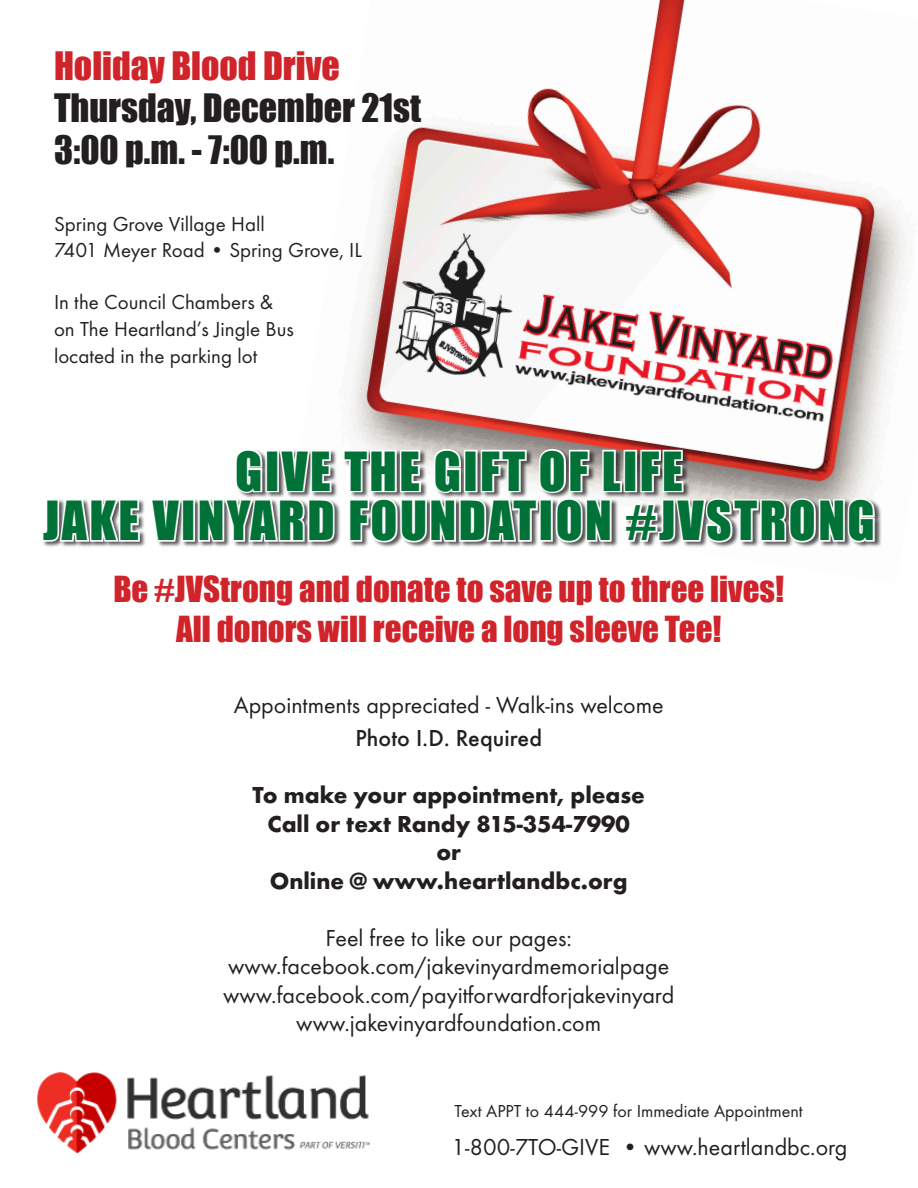
<style>
.page{position:relative;width:918px;height:1188px;background:#fff}
.page>*{position:absolute;margin:0;border:0;box-sizing:border-box;transform-origin:0 0}
.t1{font:49.5px "Impact";letter-spacing:.05em;color:#007137}
.t2{font:36px/42px "Impact";color:#231f20}
.t3{font:36px "Impact";color:#d1232a}
.t4{font:33px "Impact";color:#d1232a}
.t5{font:24px "Futura T";color:#231f20}
.t6{font:700 24px "Futura T";color:#231f20}
.t7{font:500 24px "Futura T";color:#231f20}
.t8{font:21px/27px "Futura T";color:#231f20}
.t9{font:18px "Futura T";color:#231f20}
</style>
<div class="page">
<img style="left:349px;top:0;width:558px;height:447px">
<img style="left:37px;top:1072px;width:333px;height:81px">
<div style="left:42px;top:449px;width:840px;height:100px;background:#231f20;opacity:.75"></div>
<svg style="left:42px;top:479px;width:100px;height:64px"></svg>
<svg style="left:149px;top:497px;width:34px;height:52px"></svg>
<div style="left:182px;top:499px;width:13px;height:43px;border:3px solid #fff"></div>
<svg style="left:197px;top:447px;width:679px;height:102px"></svg>
<p class="t3" style="left:54px;top:38px;width:287px">Holiday Blood Drive</p>
<p class="t2" style="left:54px;top:86px;width:369px">Thursday, December 21st<br>3:00 p.m. - 7:00 p.m.</p>
<p class="t8" style="left:54px;top:211px;width:212px">Spring Grove Village Hall</p>
<p class="t8" style="left:54px;top:236px;width:309px">7401 Meyer Road • Spring Grove, IL</p>
<p class="t8" style="left:54px;top:288px;width:241px">In the Council Chambers &amp; on The Heartland’s Jingle Bus located in the parking lot</p>
<p class="t1" style="left:235px;top:433px;width:449px">GIVE THE GIFT OF LIFE</p>
<p class="t1" style="left:43px;top:482px;width:833px">JAKE VINYARD FOUNDATION #JVSTRONG</p>
<p class="t4" style="left:113px;top:563px;width:672px">Be #JVStrong and donate to save up to three lives!</p>
<p class="t4" style="left:176px;top:603px;width:547px">All donors will receive a long sleeve Tee!</p>
<p class="t5" style="left:234px;top:691px;width:431px">Appointments appreciated - Walk-ins welcome</p>
<p class="t7" style="left:355px;top:724px;width:188px">Photo I.D. Required</p>
<p class="t6" style="left:252px;top:781px;width:394px">To make your appointment, please</p>
<p class="t6" style="left:268px;top:810px;width:364px">Call or text Randy 815-354-7990</p>
<p class="t6" style="left:436px;top:838px;width:26px">or</p>
<p class="t6" style="left:270px;top:867px;width:359px">Online @ www.heartlandbc.org</p>
<p class="t5" style="left:326px;top:924px;width:248px">Feel free to like our pages:</p>
<p class="t5" style="left:228px;top:952px;width:443px">www.facebook.com/jakevinyardmemorialpage</p>
<p class="t5" style="left:223px;top:981px;width:453px">www.facebook.com/payitforwardforjakevinyard</p>
<p class="t5" style="left:296px;top:1009px;width:306px">www.jakevinyardfoundation.com</p>
<p class="t9" style="left:454px;top:1100px;width:350px">Text APPT to 444-999 for Immediate Appointment</p>
<p class="t5" style="left:452px;top:1133px;width:398px">1-800-7TO-GIVE • www.heartlandbc.org</p>
</div>
